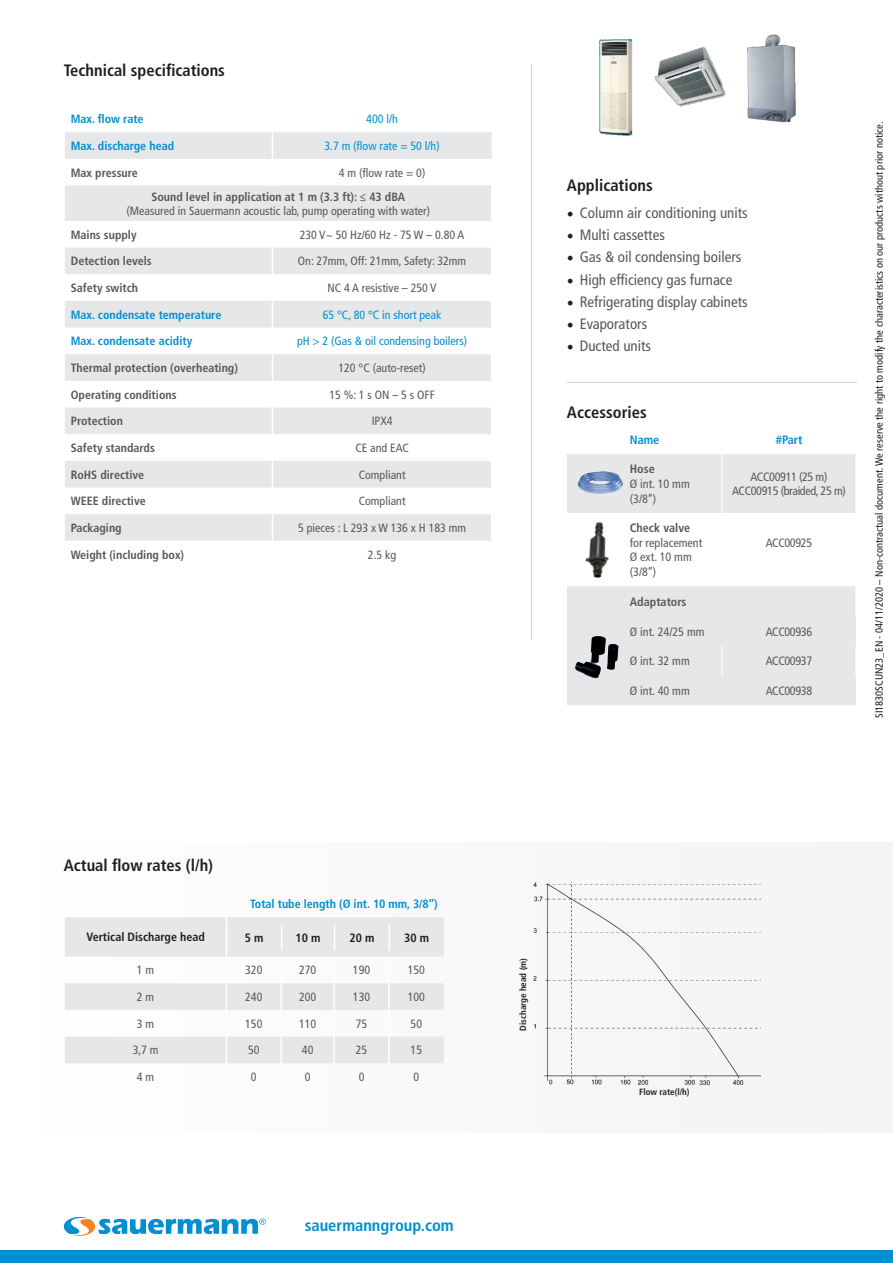
<style>
.page{position:relative;width:893px;height:1263px;background:#fff}
.page>*{position:absolute;margin:0;border:0;box-sizing:border-box;transform-origin:0 0}
.t1{font:700 condensed 16.5px "Frutiger LT Std";color:#231f20}
.t2{font:700 condensed 16.5px "Frutiger LT Std";color:#008fd0}
.t3{font:condensed 15px "Frutiger LT Std";color:#57585a}
.t4{font:condensed 12.15px/14.5px "Frutiger LT Std";letter-spacing:-.03em;color:#57585a}
.t5{font:700 condensed 12.15px "Frutiger LT Std";color:#57585a}
.t6{font:condensed 12.15px "Frutiger LT Std";color:#57585a}
.t7{font:700 condensed 12.15px "Frutiger LT Std";color:#008fd0}
.t8{font:condensed 12px/14.4px "Frutiger LT Std";color:#57585a;text-align:center}
.t9{font:700 condensed 12px "Frutiger LT Std";color:#57585a}
.t10{font:700 condensed 12px "Frutiger LT Std";color:#008fd0}
.t11{font:condensed 12px "Frutiger LT Std";color:#008fd0}
.t12{font:700 condensed 12px "Frutiger LT Std";color:#231f20}
.t13{font:condensed 10.5px "Frutiger LT Std";color:#231f20}
.t14{font:700 condensed 9px "Frutiger LT Std";color:#231f20}
.s1{font-weight:700}
.s2{font-family:"Minion Pro";font-stretch:normal;font-size:18px;color:#231f20}
</style>
<div class="page">
<div style="left:0;top:842px;width:893px;height:290px;background:#f9f9f9"></div>
<div style="left:0;top:1251px;width:893px;height:12px;background:#008fd0"></div>
<svg style="left:567px;top:454px;width:289px;height:251px;fill:#e6e7e9"></svg>
<hr style="left:721px;top:454px;width:2px;height:59px;background:#fff">
<hr style="left:855px;top:454px;width:1px;height:59px;background:#fff">
<hr style="left:721px;top:513px;width:2px;height:73px;background:#fff">
<hr style="left:855px;top:513px;width:1px;height:73px;background:#fff">
<hr style="left:855px;top:586px;width:1px;height:30px;background:#fff">
<hr style="left:721px;top:646px;width:2px;height:30px;background:#fff">
<hr style="left:855px;top:646px;width:1px;height:30px;background:#fff">
<img style="left:574px;top:468px;width:52px;height:31px">
<svg style="left:64px;top:1217px;width:202px;height:19px"></svg>
<hr style="left:531px;top:64px;width:1px;height:576px;background:#d1d2d4">
<hr style="left:567px;top:382px;width:290px;height:1px;background:#d1d2d4">
<svg style="left:65px;top:132px;width:427px;height:409px;fill:#e6e7e9"></svg>
<svg style="left:272px;top:132px;width:1px;height:54px"></svg>
<hr style="left:491px;top:186px;width:1px;height:35px;background:#fff">
<svg style="left:272px;top:221px;width:1px;height:320px"></svg>
<svg style="left:491px;top:221px;width:1px;height:320px"></svg>
<svg style="left:65px;top:917px;width:379px;height:146px;fill:#e6e7e9"></svg>
<hr style="left:226px;top:917px;width:1px;height:40px;background:#fff">
<hr style="left:280px;top:957px;width:2px;height:26px;background:#fff">
<hr style="left:333px;top:957px;width:2px;height:26px;background:#fff">
<hr style="left:388px;top:957px;width:2px;height:26px;background:#fff">
<hr style="left:280px;top:983px;width:2px;height:27px;background:#fff">
<hr style="left:333px;top:983px;width:2px;height:27px;background:#fff">
<hr style="left:388px;top:983px;width:2px;height:27px;background:#fff">
<hr style="left:280px;top:1010px;width:2px;height:26px;background:#fff">
<hr style="left:333px;top:1010px;width:2px;height:26px;background:#fff">
<hr style="left:388px;top:1010px;width:2px;height:26px;background:#fff">
<svg style="left:226px;top:957px;width:1px;height:106px"></svg>
<hr style="left:280px;top:1036px;width:2px;height:27px;background:#fff">
<hr style="left:333px;top:1036px;width:2px;height:27px;background:#fff">
<hr style="left:388px;top:1036px;width:2px;height:27px;background:#fff">
<hr style="left:226px;top:925px;width:2px;height:26px;background:#fff">
<svg style="left:281px;top:925px;width:1px;height:26px"></svg>
<svg style="left:334px;top:925px;width:1px;height:26px"></svg>
<svg style="left:389px;top:925px;width:1px;height:26px"></svg>
<img style="left:570px;top:631px;width:49px;height:50px">
<img style="left:576px;top:513px;width:43px;height:74px">
<img style="left:599px;top:35px;width:197px;height:100px">
<img style="left:521px;top:882px;width:239px;height:204px">
<p class="t1" style="left:64px;top:61px;width:163px">Technical specifications</p>
<p class="t10" style="left:71px;top:112px;width:74px">Max. flow rate</p>
<p class="t11" style="left:366px;top:112px;width:33px">400 l/h</p>
<p class="t10" style="left:71px;top:139px;width:105px">Max. discharge head</p>
<p class="t11" style="left:324px;top:139px;width:117px">3.7 m (flow rate = 50 l/h)</p>
<p class="t9" style="left:71px;top:165px;width:69px">Max pressure</p>
<p class="t8" style="left:339px;top:165px;width:88px">4 m (flow rate = 0)</p>
<p class="t8" style="left:126px;top:189px;width:305px"><span class="s1">Sound level in application at 1 m (3.3 ft): ≤ 43 dBA </span>(Measured in Sauermann acoustic lab, pump operating with water)</p>
<p class="t9" style="left:71px;top:227px;width:67px">Mains supply</p>
<p class="t8" style="left:300px;top:227px;width:166px">230 V~ 50 Hz/60 Hz - 75 W – 0.80 A</p>
<p class="t9" style="left:71px;top:254px;width:82px">Detection levels</p>
<p class="t8" style="left:298px;top:254px;width:170px">On: 27mm, Off: 21mm, Safety: 32mm</p>
<p class="t9" style="left:71px;top:281px;width:69px">Safety switch</p>
<p class="t8" style="left:327px;top:281px;width:111px">NC 4 A resistive – 250 V</p>
<p class="t10" style="left:71px;top:307px;width:152px">Max. condensate temperature</p>
<p class="t11" style="left:323px;top:308px;width:120px">65 °C, 80 °C in short peak</p>
<p class="t10" style="left:71px;top:334px;width:123px">Max. condensate acidity</p>
<p class="t11" style="left:297px;top:334px;width:172px">pH &gt; 2 (Gas &amp; oil condensing boilers)</p>
<p class="t9" style="left:71px;top:361px;width:169px">Thermal protection (overheating)</p>
<p class="t8" style="left:338px;top:361px;width:89px">120 °C (auto-reset)</p>
<p class="t9" style="left:71px;top:387px;width:107px">Operating conditions</p>
<p class="t8" style="left:329px;top:387px;width:107px">15 %: 1 s ON – 5 s OFF</p>
<p class="t9" style="left:71px;top:414px;width:54px">Protection</p>
<p class="t8" style="left:372px;top:414px;width:22px">IPX4</p>
<p class="t9" style="left:71px;top:441px;width:86px">Safety standards</p>
<p class="t8" style="left:355px;top:441px;width:55px">CE and EAC</p>
<p class="t9" style="left:71px;top:467px;width:75px">RoHS directive</p>
<p class="t8" style="left:359px;top:467px;width:48px">Compliant</p>
<p class="t9" style="left:71px;top:494px;width:77px">WEEE directive</p>
<p class="t8" style="left:359px;top:494px;width:48px">Compliant</p>
<p class="t9" style="left:71px;top:521px;width:52px">Packaging</p>
<p class="t8" style="left:298px;top:521px;width:170px">5 pieces : L 293 x W 136 x H 183 mm</p>
<p class="t9" style="left:71px;top:547px;width:115px">Weight (including box)</p>
<p class="t8" style="left:368px;top:547px;width:30px">2.5 kg</p>
<p class="t1" style="left:567px;top:175px;width:87px">Applications</p>
<p class="t3" style="left:567px;top:204px;width:182px"><span class="s2">•</span> Column air conditioning units</p>
<p class="t3" style="left:567px;top:226px;width:99px"><span class="s2">•</span> Multi cassettes</p>
<p class="t3" style="left:567px;top:248px;width:176px"><span class="s2">•</span> Gas &amp; oil condensing boilers</p>
<p class="t3" style="left:567px;top:271px;width:167px"><span class="s2">•</span> High efficiency gas furnace</p>
<p class="t3" style="left:567px;top:293px;width:182px"><span class="s2">•</span> Refrigerating display cabinets</p>
<p class="t3" style="left:567px;top:315px;width:82px"><span class="s2">•</span> Evaporators</p>
<p class="t3" style="left:567px;top:337px;width:86px"><span class="s2">•</span> Ducted units</p>
<p class="t1" style="left:567px;top:403px;width:81px">Accessories</p>
<p class="t7" style="left:630px;top:432px;width:31px">Name</p>
<p class="t7" style="left:776px;top:432px;width:28px">#Part</p>
<p class="t4" style="left:630px;top:462px;width:61px"><span class="s1">Hose<br></span>Ø int. 10 mm (3/8’’)</p>
<p class="t4" style="left:732px;top:469px;width:115px;text-align:center">ACC00911 (25 m)<br>ACC00915 (braided, 25 m)</p>
<p class="t5" style="left:630px;top:521px;width:62px">Check valve</p>
<p class="t6" style="left:630px;top:536px;width:74px">for replacement</p>
<p class="t4" style="left:630px;top:550px;width:63px">Ø ext. 10 mm (3/8’’)</p>
<p class="t4" style="left:766px;top:535px;width:48px">ACC00925</p>
<p class="t5" style="left:630px;top:594px;width:58px">Adaptators</p>
<p class="t4" style="left:630px;top:624px;width:76px">Ø int. 24/25 mm</p>
<p class="t4" style="left:766px;top:624px;width:48px">ACC00936</p>
<p class="t4" style="left:630px;top:654px;width:61px">Ø int. 32 mm</p>
<p class="t4" style="left:766px;top:654px;width:48px">ACC00937</p>
<p class="t4" style="left:630px;top:684px;width:61px">Ø int. 40 mm</p>
<p class="t4" style="left:766px;top:684px;width:48px">ACC00938</p>
<p class="t13" style="left:873px;top:718px;width:597px;rotate:-90deg">SI1830SCUN23_EN - 04/11/2020 – Non-contractual document. We reserve the right to modify the characteristics on our products without prior notice.</p>
<p class="t1" style="left:64px;top:855px;width:151px">Actual flow rates (l/h)</p>
<p class="t10" style="left:250px;top:897px;width:189px">Total tube length (Ø int. 10 mm, 3/8’’)</p>
<p class="t12" style="left:86px;top:930px;width:120px">Vertical Discharge head</p>
<p class="t12" style="left:245px;top:930px;width:20px">5 m</p>
<p class="t12" style="left:296px;top:930px;width:26px">10 m</p>
<p class="t12" style="left:349px;top:930px;width:26px">20 m</p>
<p class="t12" style="left:404px;top:930px;width:26px">30 m</p>
<p class="t8" style="left:137px;top:963px;width:19px">1 m</p>
<p class="t8" style="left:245px;top:963px;width:19px">320</p>
<p class="t8" style="left:299px;top:963px;width:19px">270</p>
<p class="t8" style="left:353px;top:963px;width:19px">190</p>
<p class="t8" style="left:408px;top:963px;width:19px">150</p>
<p class="t8" style="left:137px;top:990px;width:19px">2 m</p>
<p class="t8" style="left:245px;top:990px;width:19px">240</p>
<p class="t8" style="left:299px;top:990px;width:19px">200</p>
<p class="t8" style="left:353px;top:990px;width:19px">130</p>
<p class="t8" style="left:408px;top:990px;width:19px">100</p>
<p class="t8" style="left:137px;top:1016px;width:19px">3 m</p>
<p class="t8" style="left:245px;top:1016px;width:19px">150</p>
<p class="t8" style="left:299px;top:1016px;width:19px">110</p>
<p class="t8" style="left:356px;top:1016px;width:13px">75</p>
<p class="t8" style="left:411px;top:1016px;width:13px">50</p>
<p class="t8" style="left:133px;top:1043px;width:27px">3,7 m</p>
<p class="t8" style="left:248px;top:1043px;width:13px">50</p>
<p class="t8" style="left:302px;top:1043px;width:13px">40</p>
<p class="t8" style="left:356px;top:1043px;width:13px">25</p>
<p class="t8" style="left:411px;top:1043px;width:13px">15</p>
<p class="t8" style="left:137px;top:1070px;width:19px">4 m</p>
<p class="t8" style="left:251px;top:1070px;width:7px">0</p>
<p class="t8" style="left:305px;top:1070px;width:7px">0</p>
<p class="t8" style="left:359px;top:1070px;width:7px">0</p>
<p class="t8" style="left:413px;top:1070px;width:7px">0</p>
<p class="t2" style="left:305px;top:1215px;width:150px">sauermanngroup.com</p>
<p class="t14" style="left:518px;top:1030px;width:74px;rotate:-90deg">Discharge head (m)</p>
<p class="t14" style="left:639px;top:1086px;width:52px">Flow rate(l/h)</p>
</div>
